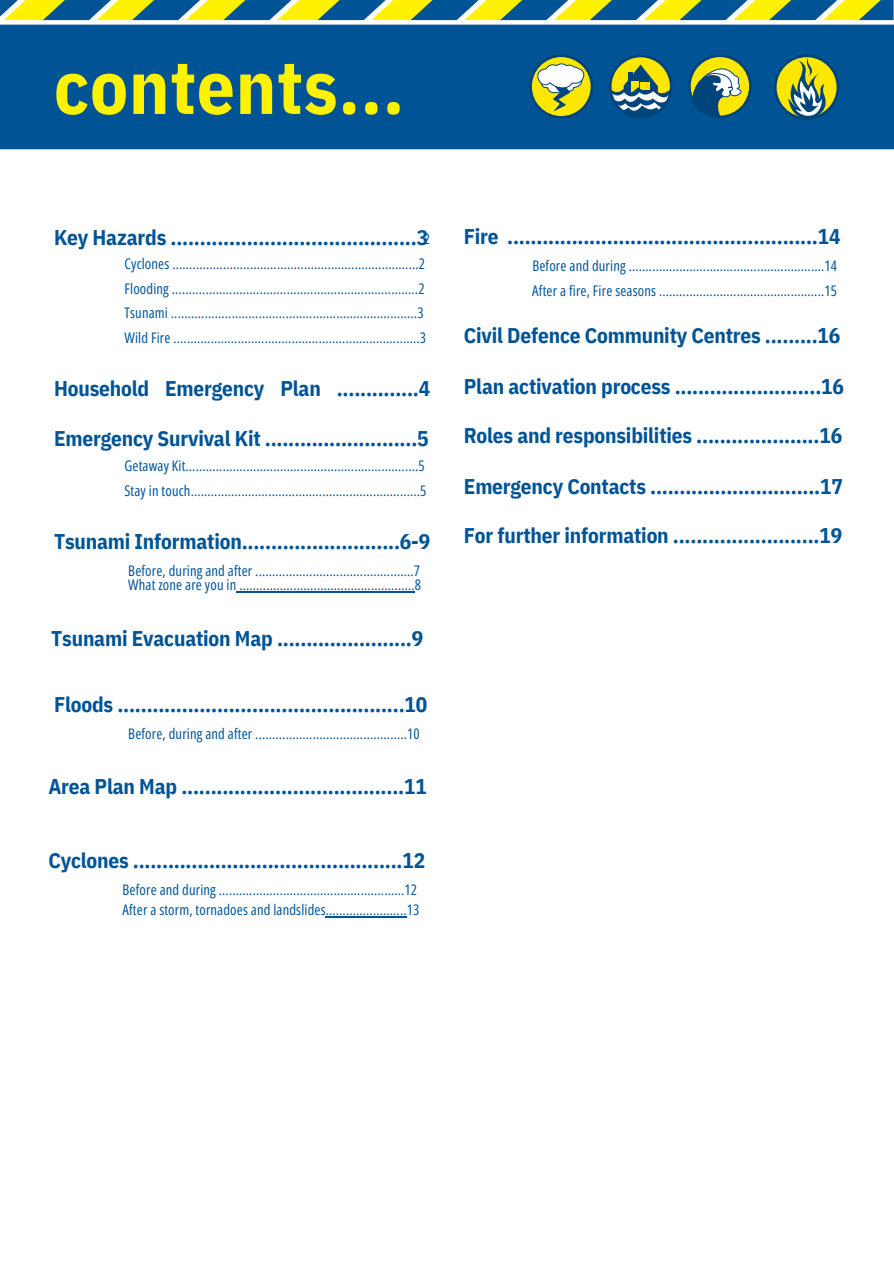
<style>
.page{position:relative;width:894px;height:1264px;background:#fff}
.page>*{position:absolute;margin:0;border:0;box-sizing:border-box;transform-origin:0 0}
.t1{font:700 75px "IBM Plex Sans Cond";letter-spacing:.01em;color:#fff200}
.t2{font:700 21.3px "IBM Plex Sans Cond";letter-spacing:-.01em;color:#005496}
.t3{font:14.55px/24.8px "Open Sans Condensed";letter-spacing:.01em;color:#005496;text-align:justify}
</style>
<div class="page">
<hr style="left:236px;top:591px;width:179px;height:1px;background:#005496">
<hr style="left:325px;top:916px;width:81px;height:1px;background:#005496">
<svg style="left:0;top:0;width:893px;height:20px;background:#7fa361"></svg>
<div style="left:0;top:20px;width:893px;height:130px;background:#005496"></div>
<svg style="left:610px;top:56px;width:61px;height:61px"></svg>
<svg style="left:609px;top:65px;width:62px;height:52px;background:#78966a"></svg>
<div style="left:608px;top:55px;width:64px;height:63px;border:3px solid #00447c;border-radius:50%"></div>
<svg style="left:530px;top:56px;width:62px;height:61px"></svg>
<div style="left:529px;top:54px;width:64px;height:65px;border:3px solid #00447c;border-radius:50%"></div>
<svg style="left:529px;top:63px;width:58px;height:49px"></svg>
<svg style="left:775px;top:56px;width:63px;height:63px"></svg>
<div style="left:773px;top:54px;width:66px;height:66px;border:3px solid #00447c;border-radius:50%"></div>
<svg style="left:785px;top:58px;width:46px;height:61px;background:#9baa52"></svg>
<svg style="left:689px;top:56px;width:61px;height:61px"></svg>
<svg style="left:691px;top:66px;width:51px;height:53px;background:#7a976c"></svg>
<div style="left:687px;top:54px;width:64px;height:64px;border:3px solid #00447c;border-radius:50%"></div>
<p class="t1" style="left:54px;top:37px;width:351px">contents...</p>
<p class="t2" style="left:54px;top:223px;width:375px">Key Hazards ..........................................3</p>
<h2 class="t3" style="left:424px;top:226px;width:8px">2</h2>
<p class="t3" style="left:125px;top:251px;width:302px">Cyclones .........................................................................2<br>Flooding .........................................................................2<br>Tsunami .........................................................................3</p>
<p class="t3" style="left:125px;top:325px;width:303px">Wild Fire .........................................................................3</p>
<h1 class="t2" style="left:54px;top:374px;width:377px">Household Emergency Plan ..............4</h1>
<h1 class="t2" style="left:54px;top:424px;width:376px">Emergency Survival Kit ..........................5</h1>
<p class="t3" style="left:124px;top:453px;width:302px">Getaway Kit.....................................................................5</p>
<p class="t3" style="left:124px;top:478px;width:303px">Stay in touch....................................................................5</p>
<h2 class="t2" style="left:54px;top:527px;width:377px">Tsunami Information...........................6-9</h2>
<p class="t3" style="left:128px;top:558px;width:293px">Before, during and after ...............................................7</p>
<p class="t3" style="left:128px;top:572px;width:294px">What zone are you in ....................................................8</p>
<p class="t2" style="left:51px;top:624px;width:373px">Tsunami Evacuation Map .......................9</p>
<h2 class="t2" style="left:54px;top:690px;width:374px">Floods .................................................10</h2>
<p class="t3" style="left:128px;top:721px;width:293px">Before, during and after .............................................10</p>
<h2 class="t2" style="left:48px;top:771px;width:380px">Area Plan Map ......................................11</h2>
<p class="t2" style="left:48px;top:845px;width:378px">Cyclones ..............................................12</p>
<p class="t3" style="left:123px;top:876px;width:296px">Before and during .......................................................12</p>
<p class="t3" style="left:123px;top:897px;width:298px">After a storm, tornadoes and landslides........................13</p>
<h2 class="t2" style="left:463px;top:222px;width:378px">Fire .....................................................14</h2>
<p class="t3" style="left:532px;top:253px;width:306px">Before and during ..........................................................14</p>
<p class="t3" style="left:532px;top:278px;width:306px">After a fire, Fire seasons .................................................15</p>
<p class="t2" style="left:463px;top:321px;width:378px">Civil Defence Community Centres .........16</p>
<p class="t2" style="left:463px;top:372px;width:381px">Plan activation process .........................16</p>
<p class="t2" style="left:463px;top:421px;width:379px">Roles and responsibilities .....................16</p>
<p class="t2" style="left:463px;top:472px;width:380px">Emergency Contacts .............................17</p>
<p class="t2" style="left:463px;top:521px;width:380px">For further information .........................19</p>
</div>
